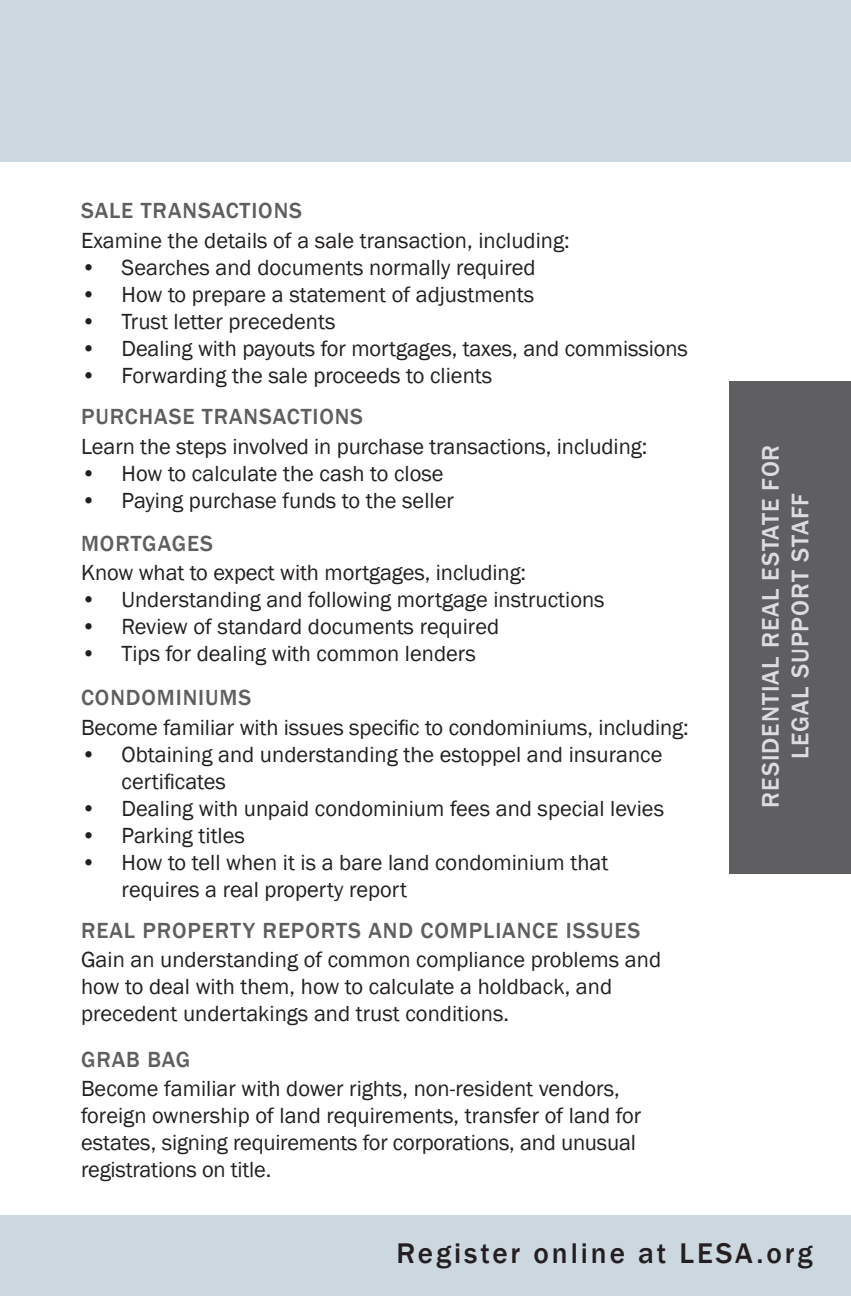
<style>
.page{position:relative;width:851px;height:1296px;background:#fff}
.page>*{position:absolute;margin:0;border:0;box-sizing:border-box;transform-origin:0 0}
.t1{font:500 29.25px "Franklin Gothic";letter-spacing:.1em;color:#231f20}
.t2{font:500 24.75px/29.7px "Franklin Gothic";letter-spacing:.04em;color:#dbdcde;text-align:center}
.t3{font:22.5px/27px "Franklin Gothic";color:#231f20}
.t4{font:500 22.5px "Franklin Gothic";letter-spacing:.04em;color:#5f5f62}
</style>
<div class="page">
<div style="left:0;top:0;width:850px;height:162px;background:#cdd7e0"></div>
<div style="left:0;top:1215px;width:850px;height:81px;background:#cdd7e0"></div>
<div style="left:729px;top:381px;width:121px;height:493px;background:#5f5f62"></div>
<p class="t4" style="left:81px;top:197px;width:222px">SALE TRANSACTIONS</p>
<p class="t3" style="left:81px;top:227px;width:490px">Examine the details of a sale transaction, including:</p>
<p class="t3" style="left:81px;top:254px;width:456px">• Searches and documents normally required</p>
<p class="t3" style="left:81px;top:281px;width:454px">• How to prepare a statement of adjustments</p>
<p class="t3" style="left:81px;top:308px;width:256px">• Trust letter precedents</p>
<p class="t3" style="left:81px;top:335px;width:608px">• Dealing with payouts for mortgages, taxes, and commissions</p>
<p class="t3" style="left:81px;top:362px;width:412px">• Forwarding the sale proceeds to clients</p>
<p class="t4" style="left:81px;top:403px;width:283px">PURCHASE TRANSACTIONS</p>
<p class="t3" style="left:81px;top:433px;width:567px">Learn the steps involved in purchase transactions, including:</p>
<p class="t3" style="left:81px;top:460px;width:364px">• How to calculate the cash to close</p>
<p class="t3" style="left:81px;top:487px;width:374px">• Paying purchase funds to the seller</p>
<p class="t4" style="left:81px;top:529px;width:133px">MORTGAGES</p>
<p class="t3" style="left:81px;top:560px;width:446px">Know what to expect with mortgages, including:</p>
<p class="t3" style="left:81px;top:587px;width:525px">• Understanding and following mortgage instructions</p>
<p class="t3" style="left:81px;top:614px;width:419px">• Review of standard documents required</p>
<p class="t3" style="left:81px;top:641px;width:396px">• Tips for dealing with common lenders</p>
<p class="t4" style="left:81px;top:684px;width:172px">CONDOMINIUMS</p>
<p class="t3" style="left:81px;top:714px;width:609px">Become familiar with issues specific to condominiums, including:</p>
<p class="t3" style="left:122px;top:741px;width:542px;text-indent:-40px">• Obtaining and understanding the estoppel and insurance certificates</p>
<p class="t3" style="left:81px;top:795px;width:584px">• Dealing with unpaid condominium fees and special levies</p>
<p class="t3" style="left:81px;top:822px;width:165px">• Parking titles</p>
<p class="t3" style="left:121px;top:849px;width:488px;text-indent:-40px">• How to tell when it is a bare land condominium that requires a real property report</p>
<p class="t4" style="left:81px;top:917px;width:560px">REAL PROPERTY REPORTS AND COMPLIANCE ISSUES</p>
<p class="t3" style="left:81px;top:947px;width:581px">Gain an understanding of common compliance problems and how to deal with them, how to calculate a holdback, and precedent undertakings and trust conditions.</p>
<p class="t4" style="left:81px;top:1045px;width:111px">GRAB BAG</p>
<p class="t3" style="left:81px;top:1075px;width:561px">Become familiar with dower rights, non-resident vendors, foreign ownership of land requirements, transfer of land for estates, signing requirements for corporations, and unusual registrations on title.</p>
<p class="t2" style="left:756px;top:808px;width:365px;rotate:-90deg">RESIDENTIAL REAL ESTATE FOR<br>LEGAL SUPPORT STAFF</p>
<h1 class="t1" style="left:396px;top:1235px;width:417px">Register online at LESA.org</h1>
</div>
